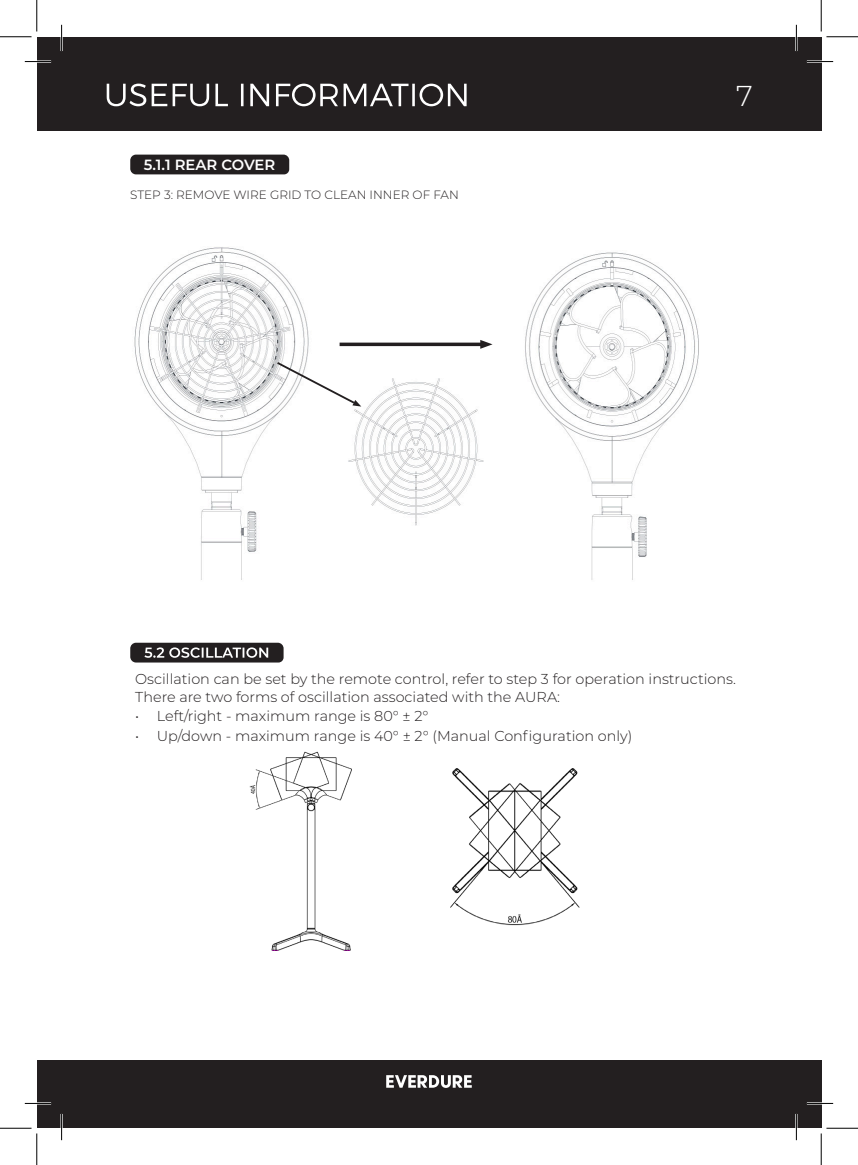
<style>
.page{position:relative;width:858px;height:1165px;background:#fff}
.page>*{position:absolute;margin:0;border:0;box-sizing:border-box;transform-origin:0 0}
.t1{font:300 28.7px "Montserrat Alternates";color:#fff}
.t2{font:600 14.7px "Montserrat";color:#fff}
.t3{font:300 14.35px/17.3px "Montserrat";color:#231f20}
.t4{font:300 12.08px "Montserrat";color:#231f20}
</style>
<div class="page">
<div style="left:37px;top:1060px;width:784px;height:68px;background:#231f20"></div>
<div style="left:37px;top:37px;width:784px;height:93px;background:#231f20"></div>
<div style="left:130px;top:643px;width:153px;height:19px;background:#231f20;border-radius:6px"></div>
<svg style="left:144px;top:647px;width:124px;height:11px"></svg>
<img style="left:450px;top:769px;width:130px;height:157px">
<img style="left:249px;top:751px;width:102px;height:199px">
<div style="left:130px;top:155px;width:159px;height:19px;background:#231f20;border-radius:6px"></div>
<img style="left:134px;top:247px;width:565px;height:333px">
<svg style="left:275px;top:360px;width:86px;height:47px"></svg>
<hr style="left:339px;top:343px;width:144px;height:3px;background:#231f20">
<svg style="left:480px;top:340px;width:12px;height:9px"></svg>
<svg style="left:386px;top:1075px;width:85px;height:13px"></svg>
<svg style="left:107px;top:84px;width:359px;height:22px"></svg>
<hr style="left:25px;top:60px;width:26px;height:3px;background:#fff">
<hr style="left:806px;top:60px;width:26px;height:3px;background:#fff">
<hr style="left:25px;top:1102px;width:26px;height:2px;background:#fff">
<hr style="left:806px;top:1102px;width:26px;height:2px;background:#fff">
<hr style="left:60px;top:25px;width:3px;height:26px;background:#fff">
<hr style="left:60px;top:1114px;width:3px;height:26px;background:#fff">
<hr style="left:795px;top:25px;width:2px;height:26px;background:#fff">
<hr style="left:795px;top:1114px;width:2px;height:26px;background:#fff">
<svg style="left:25px;top:61px;width:26px;height:1px"></svg>
<svg style="left:806px;top:61px;width:26px;height:1px"></svg>
<svg style="left:25px;top:1103px;width:26px;height:1px"></svg>
<svg style="left:806px;top:1103px;width:26px;height:1px"></svg>
<svg style="left:61px;top:25px;width:1px;height:26px"></svg>
<svg style="left:61px;top:1114px;width:1px;height:26px"></svg>
<svg style="left:795px;top:25px;width:1px;height:26px"></svg>
<svg style="left:795px;top:1114px;width:1px;height:26px"></svg>
<hr style="left:0;top:36px;width:32px;height:1px;background:#000">
<hr style="left:826px;top:36px;width:31px;height:1px;background:#000">
<hr style="left:0;top:1128px;width:32px;height:1px;background:#000">
<hr style="left:826px;top:1128px;width:31px;height:1px;background:#000">
<hr style="left:36px;top:0;width:1px;height:32px;background:#000">
<hr style="left:36px;top:1133px;width:1px;height:32px;background:#000">
<hr style="left:820px;top:0;width:1px;height:32px;background:#000">
<hr style="left:820px;top:1133px;width:1px;height:32px;background:#000">
<p class="t2" style="left:144px;top:154px;width:133px">5.1.1 REAR COVER</p>
<p class="t4" style="left:130px;top:187px;width:330px">STEP 3: REMOVE WIRE GRID TO CLEAN INNER OF FAN</p>
<p class="t1" style="left:736px;top:76px;width:18px">7</p>
<p class="t3" style="left:135px;top:670px;width:602px">Oscillation can be set by the remote control, refer to step 3 for operation instructions.<br>There are two forms of oscillation associated with the AURA:</p>
<p class="t3" style="left:135px;top:707px;width:295px">• Left/right - maximum range is 80° ± 2°</p>
<p class="t3" style="left:135px;top:727px;width:498px">• Up/down - maximum range is 40° ± 2° (Manual Configuration only)</p>
</div>
